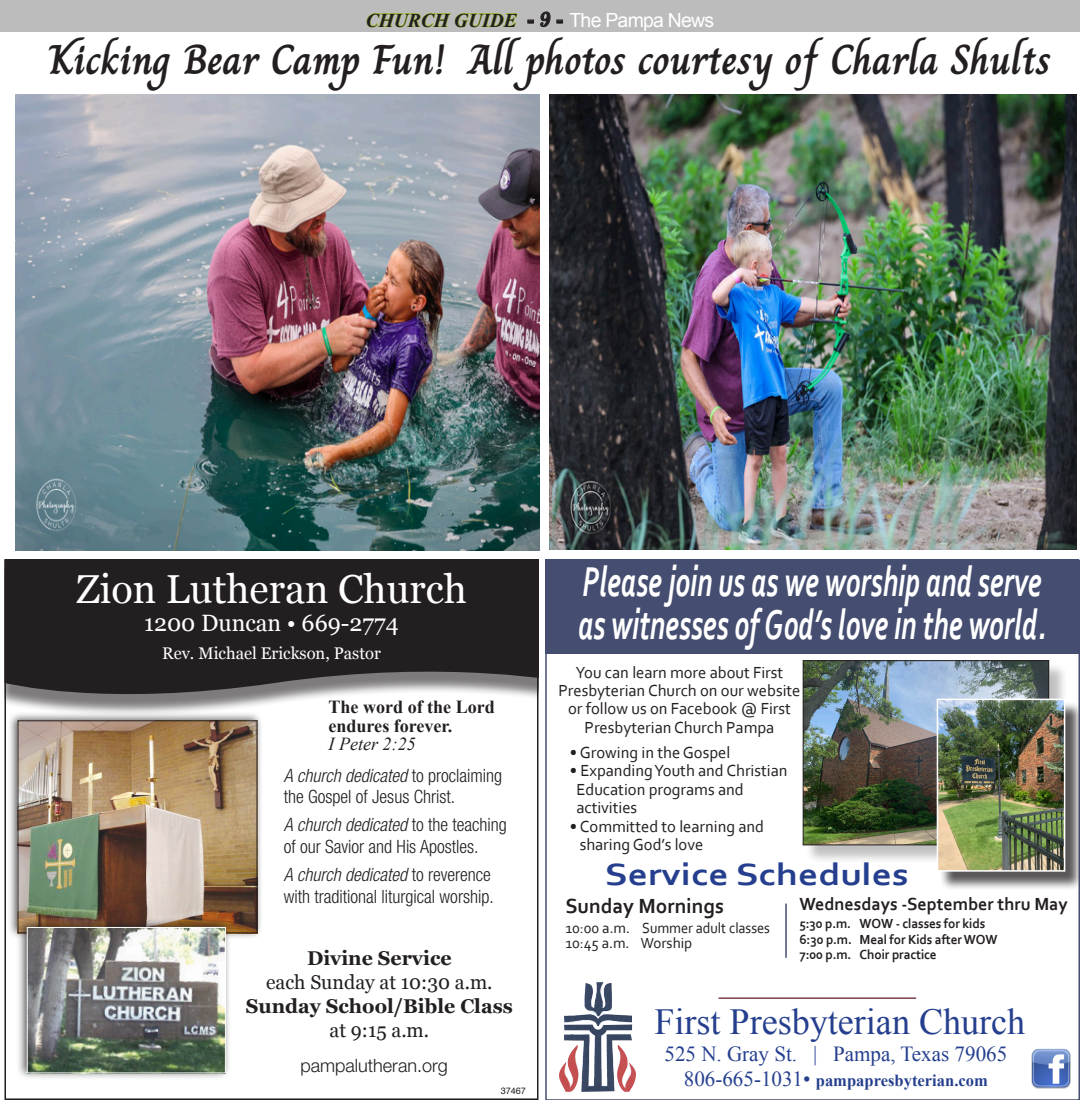
<style>
.page{position:relative;width:1080px;height:1100px;background:#fff}
.page>*{position:absolute;margin:0;border:0;box-sizing:border-box;transform-origin:0 0}
.t1{font:italic 700 43.65px/43.7px "Corbel";color:#fff;scale:.66 1}
.t2{font:700 42px "Charm";letter-spacing:-.015em;color:#231f20}
.t3{font:40.35px "Georgia";color:#fff}
.t4{font:36.75px "Times New Roman";color:#253f8e}
.t5{font:700 32.1px "Corbel";color:#253f8e;scale:1.23 1}
.t6{font:23.55px "Georgia";color:#fff}
.t7{font:21.45px "Times New Roman";color:#253f8e}
.t8{font:700 21.45px "Corbel";color:#231f20}
.t9{font:700 19.95px/23.9px "Georgia";color:#231f20;text-align:center}
.t10{font:19.5px "Arial";letter-spacing:-.04em;color:#fff}
.t11{font:300 condensed 18.3px/21.5px "Helvetica Neue LT Std";color:#231f20}
.t12{font:700 18.3px/18.3px "Times New Roman";color:#231f20}
.t13{font:700 18.3px "Corbel";color:#231f20}
.t14{font:300 18.3px "Helvetica Neue LT Std";color:#231f20}
.t15{font:16.8px/18.3px "Corbel";color:#231f20}
.t16{font:700 16.8px "Times New Roman";color:#253f8e}
.t17{font:16.8px "Georgia";color:#fff}
.t18{font:15.3px/15.3px "Corbel";color:#231f20}
.t19{font:700 13.8px/15.3px "Corbel";letter-spacing:-.01em;color:#231f20;scale:.96 1}
.t20{font:9.15px "Helvetica";color:#231f20}
.s1{font-family:"Times New Roman";font-weight:700;font-style:italic;color:#a1c43a}
.s2{font-weight:900;color:#231f20}
.s3{font-family:"Lobster";color:#231f20}
.s4{font-weight:400;font-style:italic}
.s5{font-style:italic}
.s6{font-weight:400}
.s7{font-weight:400;font-size:21.45px}
</style>
<div class="page">
<div style="left:0;top:0;width:1080px;height:31px;background:#bdbcbc"></div>
<div style="left:4px;top:560px;width:534px;height:156px;background:#231f20;opacity:.59"></div>
<svg style="left:7px;top:562px;width:528px;height:146px;background:#3c393a"></svg>
<div style="left:7px;top:710px;width:256px;height:230px;background:#231f20;opacity:.75"></div>
<img style="left:20px;top:722px;width:235px;height:209px">
<div style="left:18px;top:720px;width:239px;height:213px;border:1px solid #231f20"></div>
<div style="left:16px;top:917px;width:215px;height:163px;background:#231f20;opacity:.75"></div>
<img style="left:29px;top:929px;width:195px;height:142px">
<div style="left:27px;top:927px;width:199px;height:146px;border:1px solid #fff"></div>
<div style="left:4px;top:559px;width:534px;height:540px;border:2px solid #231f20"></div>
<img style="left:16px;top:95px;width:524px;height:455px">
<img style="left:550px;top:95px;width:526px;height:455px">
<div style="left:805px;top:662px;width:263px;height:202px;background:#231f20;opacity:.28"></div>
<img style="left:805px;top:662px;width:242px;height:181px">
<div style="left:803px;top:660px;width:246px;height:185px;border:1px solid #231f20"></div>
<img style="left:564px;top:982px;width:72px;height:109px">
<div style="left:545px;top:559px;width:534px;height:95px;background:#454e70"></div>
<img style="left:1031px;top:1048px;width:40px;height:40px">
<hr style="left:785px;top:903px;width:2px;height:54px;background:#454e70">
<hr style="left:719px;top:997px;width:197px;height:1px;background:#7c444c">
<div style="left:545px;top:559px;width:534px;height:540px;border:2px solid #454e70"></div>
<div style="left:939px;top:701px;width:140px;height:189px;background:#231f20;opacity:.75"></div>
<img style="left:940px;top:701px;width:122px;height:167px">
<div style="left:937px;top:698px;width:128px;height:173px;border:2px solid #fff"></div>
<p class="t10" style="left:366px;top:7px;width:350px"><span class="s1">CHURCH GUIDE</span> <span class="s2">-</span> <span class="s3">9</span> <span class="s2">-</span> The Pampa News</p>
<p class="t2" style="left:48px;top:35px;width:1005px">Kicking Bear Camp Fun! All photos courtesy of Charla Shults</p>
<p class="t3" style="left:76px;top:559px;width:392px">Zion Lutheran Church</p>
<p class="t6" style="left:144px;top:606px;width:256px">1200 Duncan • 669-2774</p>
<p class="t17" style="left:162px;top:640px;width:220px">Rev. Michael Erickson, Pastor</p>
<p class="t12" style="left:329px;top:697px;width:168px">The word of the Lord endures forever.<br><span class="s4">I Peter 2:25</span></p>
<p class="t11" style="left:284px;top:764px;width:220px"><span class="s5">A church dedicated</span> to proclaiming the Gospel of Jesus Christ.</p>
<p class="t11" style="left:284px;top:814px;width:225px"><span class="s5">A church dedicated</span> to the teaching of our Savior and His Apostles.</p>
<p class="t11" style="left:284px;top:863px;width:211px"><span class="s5">A church dedicated</span> to reverence with traditional liturgical worship.</p>
<p class="t9" style="left:246px;top:945px;width:268px">Divine Service<br><span class="s6">each Sunday at 10:30 a.m.<br></span>Sunday School/Bible Class <span class="s6">at 9:15 a.m.</span></p>
<p class="t14" style="left:300px;top:1053px;width:149px">pampalutheran.org</p>
<p class="t20" style="left:501px;top:1083px;width:27px">37467</p>
<p class="t1" style="left:578px;top:558px;width:711px">Please join us as we worship and serve as witnesses of God’s love in the world.</p>
<p class="t15" style="left:558px;top:662px;width:244px;text-align:center">You can learn more about First<br>Presbyterian Church on our website or follow us on Facebook @ First<br>Presbyterian Church Pampa</p>
<p class="t15" style="left:570px;top:743px;width:162px">• Growing in the Gospel</p>
<p class="t15" style="left:576px;top:761px;width:213px;text-indent:-7px">• Expanding Youth and Christian<br>Education programs and activities</p>
<p class="t15" style="left:580px;top:816px;width:186px;text-indent:-10px">• Committed to learning and sharing God’s love</p>
<p class="t5" style="left:605px;top:854px;width:249px">Service Schedules</p>
<p class="t8" style="left:565px;top:892px;width:160px">Sunday Mornings</p>
<p class="t18" style="left:565px;top:919px;width:206px">10:00 a.m. Summer adult classes<br>10:45 a.m. Worship</p>
<p class="t13" style="left:799px;top:892px;width:270px">Wednesdays -September thru May</p>
<p class="t19" style="left:799px;top:915px;width:208px">5:30 p.m. WOW - classes for kids<br>6:30 p.m. Meal for Kids after WOW<br>7:00 p.m. Choir practice</p>
<p class="t4" style="left:654px;top:996px;width:373px">First Presbyterian Church</p>
<p class="t7" style="left:664px;top:1038px;width:344px">525 N. Gray St. | Pampa, Texas 79065</p>
<p class="t16" style="left:684px;top:1068px;width:306px"><span class="s7">806-665-1031•</span> pampapresbyterian.com</p>
</div>
